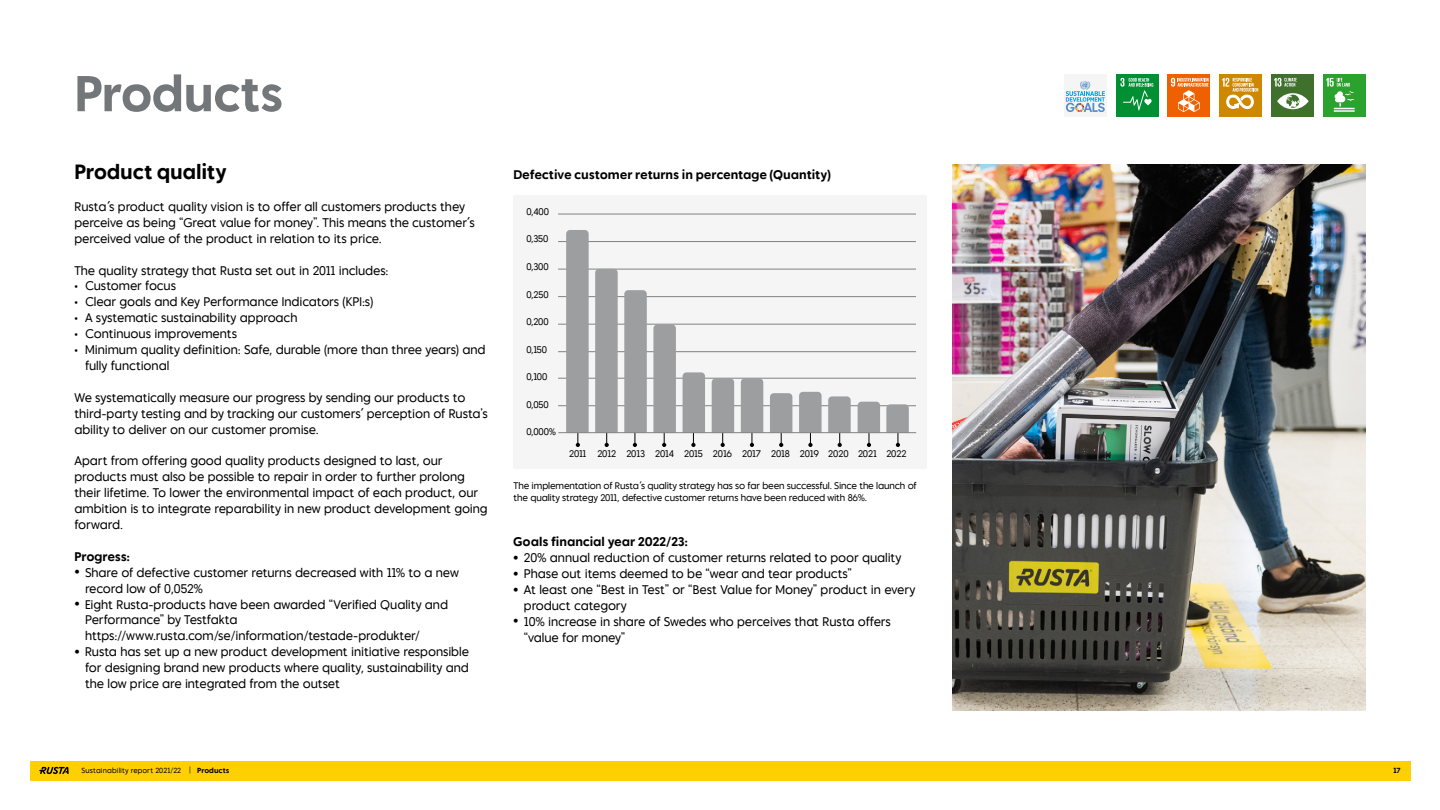
<style>
.page{position:relative;width:1440px;height:810px;background:#fff}
.page>*{position:absolute;margin:0;border:0;box-sizing:border-box;transform-origin:0 0}
.t1{font:700 51px "Rusta Dover Sans";letter-spacing:-.025em;color:#747779}
.t2{font:700 21px "Rusta Dover Sans";letter-spacing:-.01em;color:#000}
.t3{font:12.75px/15.9px "Rusta Dover Sans";letter-spacing:-.005em;color:#000}
.t4{font:700 12.75px "Rusta Dover Sans";letter-spacing:-.005em;color:#000}
.t5{font:9.75px/11.7px "Rusta Dover Sans";letter-spacing:-.015em;color:#000}
.t6{font:7.5px "Rusta Dover Sans";letter-spacing:.015em;color:#000}
.t7{font:700 7.5px "Rusta Dover Sans";color:#000}
.s1{font-size:19.5px}
.s2{font-weight:700}
</style>
<div class="page">
<img style="left:952px;top:165px;width:414px;height:545px">
<div style="left:514px;top:195px;width:413px;height:274px;background:#f4f5f4"></div>
<hr style="left:558px;top:405px;width:358px;height:1px;background:#818181">
<hr style="left:558px;top:378px;width:358px;height:1px;background:#818181">
<hr style="left:558px;top:351px;width:358px;height:1px;background:#818181">
<hr style="left:558px;top:324px;width:358px;height:1px;background:#818181">
<hr style="left:558px;top:296px;width:358px;height:1px;background:#818181">
<hr style="left:558px;top:269px;width:358px;height:1px;background:#818181">
<hr style="left:558px;top:241px;width:358px;height:1px;background:#818181">
<hr style="left:558px;top:214px;width:358px;height:1px;background:#818181">
<svg style="left:566px;top:230px;width:23px;height:217px;background:#a2a4a5"></svg>
<svg style="left:595px;top:269px;width:23px;height:178px;background:#a3a5a5"></svg>
<svg style="left:712px;top:378px;width:22px;height:69px"></svg>
<svg style="left:653px;top:325px;width:23px;height:122px;background:#a5a7a8"></svg>
<svg style="left:770px;top:393px;width:22px;height:54px"></svg>
<svg style="left:624px;top:290px;width:23px;height:157px;background:#a4a5a6"></svg>
<svg style="left:741px;top:378px;width:22px;height:69px"></svg>
<svg style="left:683px;top:372px;width:22px;height:75px"></svg>
<svg style="left:799px;top:392px;width:23px;height:55px"></svg>
<svg style="left:828px;top:396px;width:23px;height:51px"></svg>
<svg style="left:858px;top:402px;width:22px;height:45px"></svg>
<svg style="left:886px;top:404px;width:23px;height:43px"></svg>
<hr style="left:558px;top:432px;width:358px;height:1px;background:#818181">
<div style="left:1271px;top:74px;width:43px;height:43px;background:#3f712c"></div>
<svg style="left:1277px;top:93px;width:32px;height:16px"></svg>
<svg style="left:1274px;top:77px;width:23px;height:10px"></svg>
<svg style="left:1116px;top:74px;width:94px;height:43px;background:#90954c"></svg>
<div style="left:1323px;top:74px;width:43px;height:43px;background:#2ca22e"></div>
<hr style="left:1334px;top:110px;width:21px;height:2px;background:#fff">
<svg style="left:1326px;top:77px;width:29px;height:32px"></svg>
<div style="left:1219px;top:74px;width:42px;height:43px;background:#ce8800"></div>
<svg style="left:1222px;top:74px;width:40px;height:35px"></svg>
<div style="left:1064px;top:74px;width:43px;height:43px;background:#f6f5f5"></div>
<svg style="left:1065px;top:81px;width:40px;height:31px"></svg>
<div style="left:30px;top:761px;width:1380px;height:19px;background:#ffd000"></div>
<svg style="left:39px;top:767px;width:30px;height:7px"></svg>
<h1 class="t1" style="left:74px;top:60px;width:210px">Products</h1>
<h2 class="t2" style="left:74px;top:158px;width:154px">Product quality</h2>
<p class="t3" style="left:74px;top:198px;width:402px">Rusta ́s product quality vision is to offer all customers products they perceive as being “Great value for money”. This means the customer´s perceived value of the product in relation to its price.</p>
<p class="t3" style="left:74px;top:262px;width:316px">The quality strategy that Rusta set out in 2011 includes:</p>
<p class="t3" style="left:74px;top:278px;width:103px">• Customer focus</p>
<p class="t3" style="left:74px;top:294px;width:300px">• Clear goals and Key Performance Indicators (KPI:s)</p>
<p class="t3" style="left:74px;top:309px;width:225px">• A systematic sustainability approach</p>
<p class="t3" style="left:74px;top:325px;width:164px">• Continuous improvements</p>
<p class="t3" style="left:85px;top:341px;width:402px;text-indent:-11px">• Minimum quality definition: Safe, durable (more than three years) and fully functional</p>
<p class="t3" style="left:74px;top:389px;width:415px">We systematically measure our progress by sending our products to third-party testing and by tracking our customers´ perception of Rusta’s ability to deliver on our customer promise.</p>
<p class="t3" style="left:74px;top:453px;width:415px">Apart from offering good quality products designed to last, our products must also be possible to repair in order to further prolong their lifetime. To lower the environmental impact of each product, our ambition is to integrate reparability in new product development going forward.</p>
<p class="t4" style="left:74px;top:548px;width:57px">Progress:</p>
<p class="t3" style="left:85px;top:564px;width:375px;text-indent:-11px"><span class="s1">•</span> Share of defective customer returns decreased with 11% to a new record low of 0,052%</p>
<p class="t3" style="left:85px;top:596px;width:364px;text-indent:-11px"><span class="s1">•</span> Eight Rusta-products have been awarded “Verified Quality and<br>Performance” by Testfakta https://www.rusta.com/se/information/testade-produkter/</p>
<p class="t3" style="left:85px;top:643px;width:386px;text-align:justify;text-indent:-11px"><span class="s1">•</span> Rusta has set up a new product development initiative responsible for designing brand new products where quality, sustainability and the low price are integrated from the outset</p>
<p class="t4" style="left:513px;top:166px;width:319px">Defective customer returns in percentage (Quantity)</p>
<p class="t5" style="left:526px;top:205px;width:24px">0,400</p>
<p class="t5" style="left:526px;top:233px;width:23px">0,350</p>
<p class="t5" style="left:526px;top:260px;width:24px">0,300</p>
<p class="t5" style="left:526px;top:288px;width:24px">0,250</p>
<p class="t5" style="left:526px;top:316px;width:24px">0,200</p>
<p class="t5" style="left:526px;top:343px;width:22px">0,150</p>
<p class="t5" style="left:526px;top:371px;width:22px">0,100</p>
<p class="t5" style="left:526px;top:398px;width:24px">0,050</p>
<p class="t5" style="left:526px;top:426px;width:31px">0,000%</p>
<p class="t5" style="left:569px;top:447px;width:339px">2011 2012 2013 2014 2015 2016 2017 2018 2019 2020 2021 2022</p>
<p class="t5" style="left:514px;top:480px;width:405px">The implementation of Rusta ́s quality strategy has so far been successful. Since the launch of the quality strategy 2011, defective customer returns have been reduced with 86%.</p>
<p class="t4" style="left:513px;top:533px;width:176px">Goals financial year 2022/23:</p>
<p class="t3" style="left:513px;top:549px;width:390px"><span class="s1">•</span> 20% annual reduction of customer returns related to poor quality</p>
<p class="t3" style="left:513px;top:565px;width:340px"><span class="s1">•</span> Phase out items deemed to be “wear and tear products”</p>
<p class="t3" style="left:524px;top:581px;width:393px;text-indent:-11px"><span class="s1">•</span> At least one “Best in Test” or “Best Value for Money” product in every product category</p>
<p class="t3" style="left:524px;top:613px;width:368px;text-indent:-11px"><span class="s1">•</span> 10% increase in share of Swedes who perceives that Rusta offers “value for money”</p>
<p class="t6" style="left:82px;top:766px;width:149px">Sustainability report 2021/22 | <span class="s2">Products</span></p>
<p class="t7" style="left:1393px;top:765px;width:9px">17</p>
</div>
